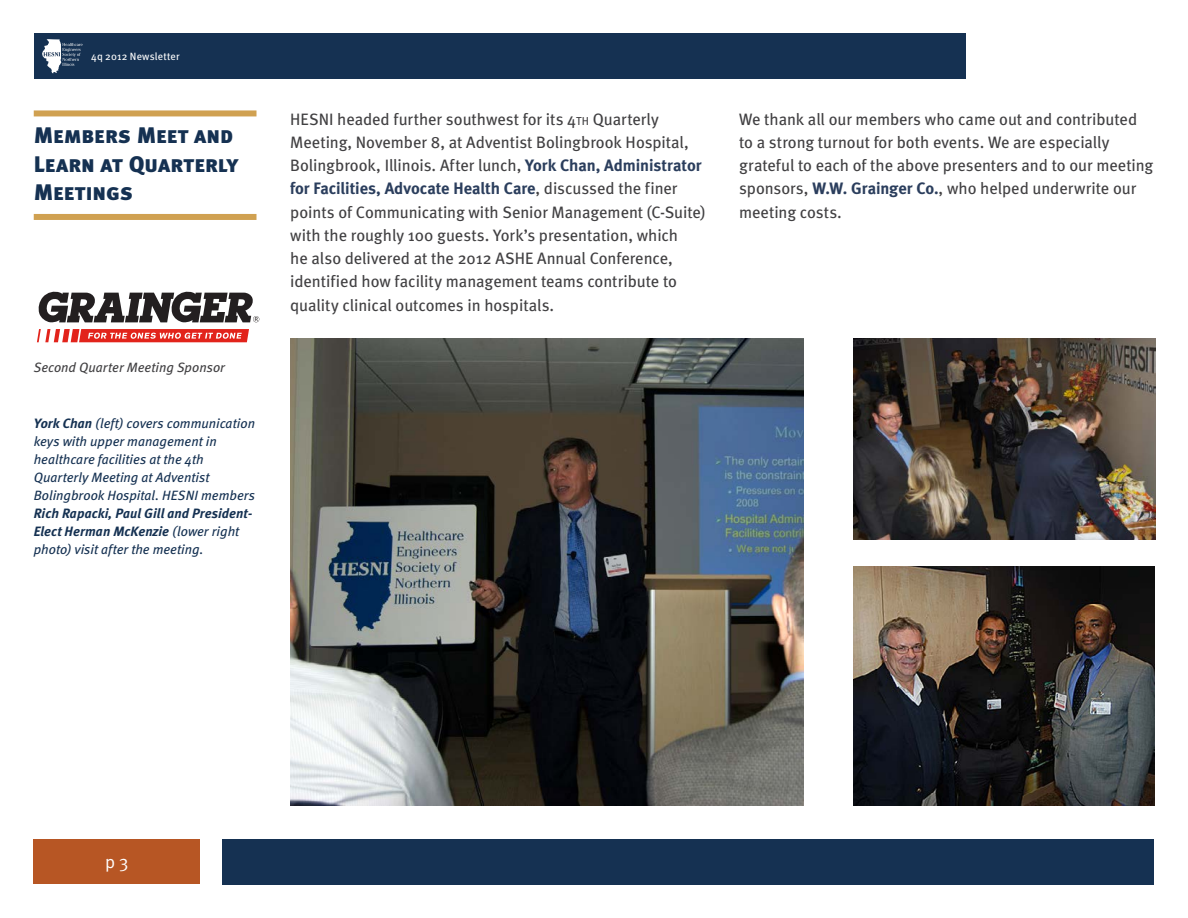
<style>
.page{position:relative;width:1188px;height:918px;background:#fff}
.page>*{position:absolute;margin:0;border:0;box-sizing:border-box;transform-origin:0 0}
.t1{font:22.5px/28.5px "Meta Black Caps";letter-spacing:.005em;color:#153152}
.t2{font:18px "Meta Normal";color:#fff}
.t3{font:16.5px/23.2px "Meta";color:#414042}
.t4{font:italic 13.5px/18px "Meta";letter-spacing:.005em;color:#153152}
.t5{font:italic 700 13.5px/18px "Meta";letter-spacing:.005em;color:#153152}
.t6{font:italic 13.5px "Meta";letter-spacing:.005em;color:#414042}
.t7{font:10.5px "Meta";letter-spacing:.02em;color:#fff}
.s1{font-weight:700}
.s2{font-weight:400}
.s3{font-size:11.55px}
.s4{font-weight:700;color:#2b3e5d}
</style>
<div class="page">
<div style="left:222px;top:839px;width:932px;height:45px;background:#153152"></div>
<div style="left:34px;top:839px;width:166px;height:45px;background:#b75624"></div>
<div style="left:34px;top:34px;width:932px;height:45px;background:#153152"></div>
<div style="left:34px;top:110px;width:222px;height:6px;background:#d0a151"></div>
<div style="left:34px;top:214px;width:222px;height:6px;background:#d0a151"></div>
<svg style="left:37px;top:329px;width:212px;height:13px;background:#e95b55"></svg>
<svg style="left:38px;top:291px;width:221px;height:31px"></svg>
<img style="left:854px;top:338px;width:301px;height:202px">
<img style="left:290px;top:338px;width:513px;height:467px">
<img style="left:854px;top:567px;width:300px;height:238px">
<svg style="left:42px;top:39px;width:41px;height:34px"></svg>
<p class="t7" style="left:91px;top:50px;width:90px">4q 2012 Newsletter</p>
<h1 class="t1" style="left:34px;top:121px;width:206px">Members Meet and<br>Learn at Quarterly<br>Meetings</h1>
<p class="t6" style="left:34px;top:359px;width:193px">Second Quarter Meeting Sponsor</p>
<p class="t4" style="left:34px;top:414px;width:223px"><span class="s1">York Chan</span> (left) covers communication keys with upper management in healthcare facilities at the 4th Quarterly Meeting at Adventist Bolingbrook Hospital. HESNI members</p>
<p class="t5" style="left:34px;top:504px;width:220px">Rich Rapacki, Paul Gill and President-<br>Elect Herman McKenzie <span class="s2">(lower right photo) visit after the meeting.</span></p>
<p class="t3" style="left:290px;top:107px;width:417px">HESNI headed further southwest for its 4<span class="s3">th</span> Quarterly Meeting, November 8, at Adventist Bolingbrook Hospital, Bolingbrook, Illinois. After lunch, <span class="s4">York Chan, Administrator for Facilities, Advocate Health Care</span>, discussed the finer points of Communicating with Senior Management (C-Suite) with the roughly 100 guests. York’s presentation, which<br>he also delivered at the 2012 ASHE Annual Conference, identified how facility management teams contribute to quality clinical outcomes in hospitals.</p>
<p class="t3" style="left:739px;top:107px;width:416px">We thank all our members who came out and contributed to a strong turnout for both events. We are especially grateful to each of the above presenters and to our meeting sponsors, <span class="s4">W.W. Grainger Co.</span>, who helped underwrite our meeting costs.</p>
<p class="t2" style="left:105px;top:852px;width:25px">p 3</p>
</div>
